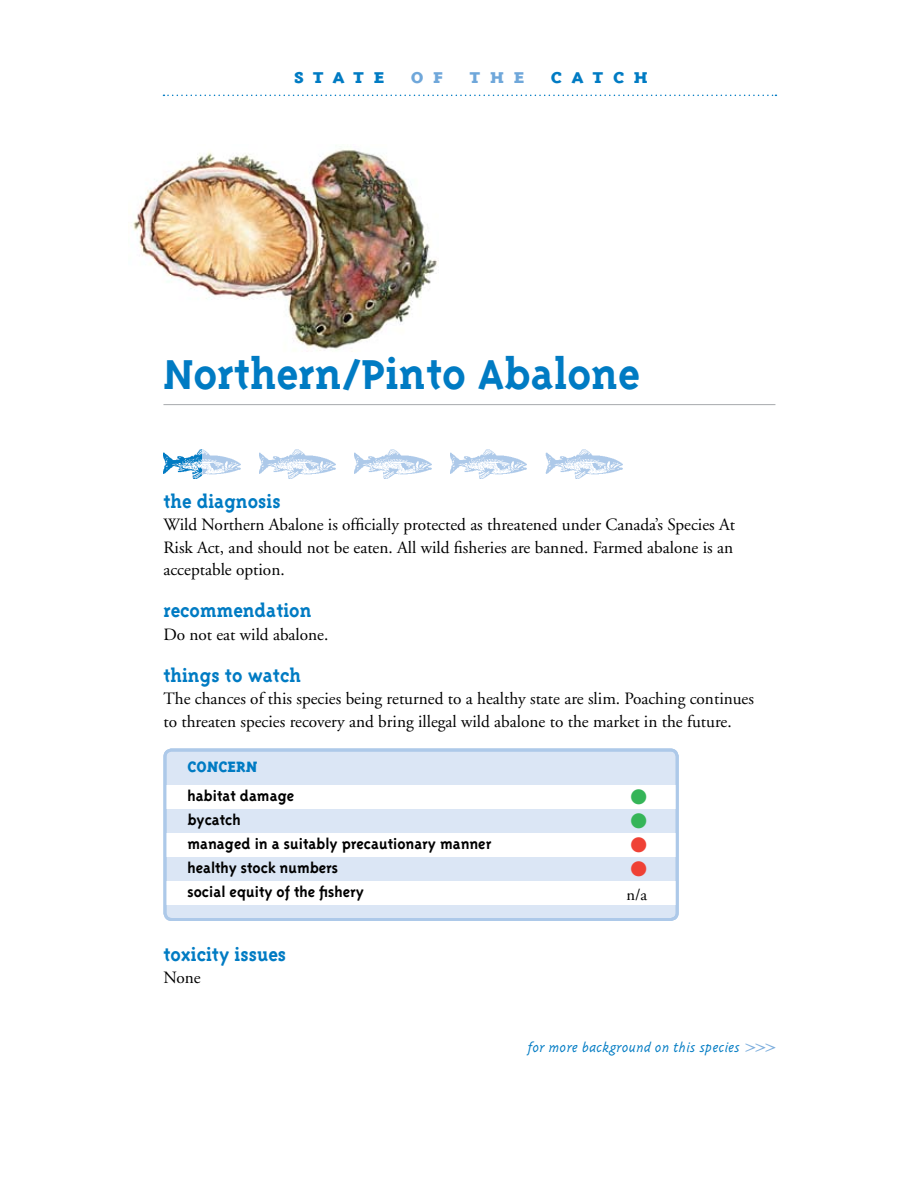
<style>
.page{position:relative;width:918px;height:1188px;background:#fff}
.page>*{position:absolute;margin:0;border:0;box-sizing:border-box;transform-origin:0 0}
.t1{font:700 48px "Triplex Serif";color:#007bc3}
.t2{font:700 21px "Triplex Serif";color:#007bc3}
.t3{font:800 18px "Triplex Serif";letter-spacing:.445em;color:#007bc3;scale:1.2 1}
.t4{font:800 18px "Triplex Serif";color:#6fa7da;scale:1.2 1}
.t5{font:17.25px/22.5px "Adobe Garamond";color:#000;text-align:justify}
.t6{font:800 17.25px "Triplex Serif";color:#007bc3}
.t7{font:700 16.5px/24px "Triplex";color:#000}
.t8{font:16.5px "Adobe Garamond";color:#000}
.t9{font:italic 300 15px "Triplex";color:#007bc3}
.s1{font-family:"Times";font-weight:400;font-style:normal;font-size:18px;color:#7baddd}
</style>
<div class="page">
<svg style="left:163px;top:95px;width:613px;height:1px"></svg>
<div style="left:165px;top:750px;width:512px;height:170px;background:#dbe6f5;border-radius:7px"></div>
<hr style="left:163px;top:404px;width:612px;height:1px;background:#a7a9ac">
<img style="left:133px;top:149px;width:305px;height:202px">
<img style="left:202px;top:449px;width:38px;height:26px">
<img style="left:259px;top:449px;width:77px;height:29px">
<img style="left:355px;top:449px;width:76px;height:29px">
<img style="left:450px;top:449px;width:77px;height:29px">
<img style="left:546px;top:449px;width:76px;height:29px">
<div style="left:166px;top:881px;width:510px;height:24px;background:#fff"></div>
<div style="left:166px;top:833px;width:510px;height:24px;background:#fff"></div>
<div style="left:166px;top:785px;width:510px;height:24px;background:#fff"></div>
<div style="left:163px;top:748px;width:516px;height:173px;border:3px solid #adc9e9;border-radius:7px"></div>
<img style="left:163px;top:449px;width:39px;height:29px">
<p class="t3" style="left:294px;top:67px;width:77px">STATE</p>
<p class="t4" style="left:411px;top:67px;width:29px">O F</p>
<p class="t4" style="left:470px;top:67px;width:47px">THE</p>
<p class="t3" style="left:551px;top:67px;width:82px">CATCH</p>
<h1 class="t1" style="left:163px;top:347px;width:478px">Northern/Pinto Abalone</h1>
<p class="t2" style="left:163px;top:490px;width:119px">the diagnosis</p>
<p class="t5" style="left:163px;top:514px;width:573px">Wild Northern Abalone is officially protected as threatened under Canada’s Species At Risk Act, and should not be eaten. All wild fisheries are banned. Farmed abalone is an acceptable option.</p>
<p class="t2" style="left:163px;top:599px;width:150px">recommendation</p>
<p class="t5" style="left:163px;top:624px;width:166px">Do not eat wild abalone.</p>
<p class="t2" style="left:163px;top:664px;width:139px">things to watch</p>
<p class="t5" style="left:163px;top:688px;width:592px">The chances of this species being returned to a healthy state are slim. Poaching continues to threaten species recovery and bring illegal wild abalone to the market in the future.</p>
<p class="t6" style="left:187px;top:757px;width:72px">CONCERN</p>
<p class="t7" style="left:187px;top:783px;width:305px">habitat damage<br>bycatch<br>managed in a suitably precautionary manner healthy stock numbers<br>social equity of the fishery</p>
<p class="t2" style="left:163px;top:943px;width:124px">toxicity issues</p>
<p class="t5" style="left:163px;top:967px;width:39px">None</p>
<p class="t8" style="left:626px;top:886px;width:22px">n/a</p>
<p class="t9" style="left:528px;top:1041px;width:249px">for more background on this species <span class="s1">&gt;&gt;&gt;</span></p>
</div>
